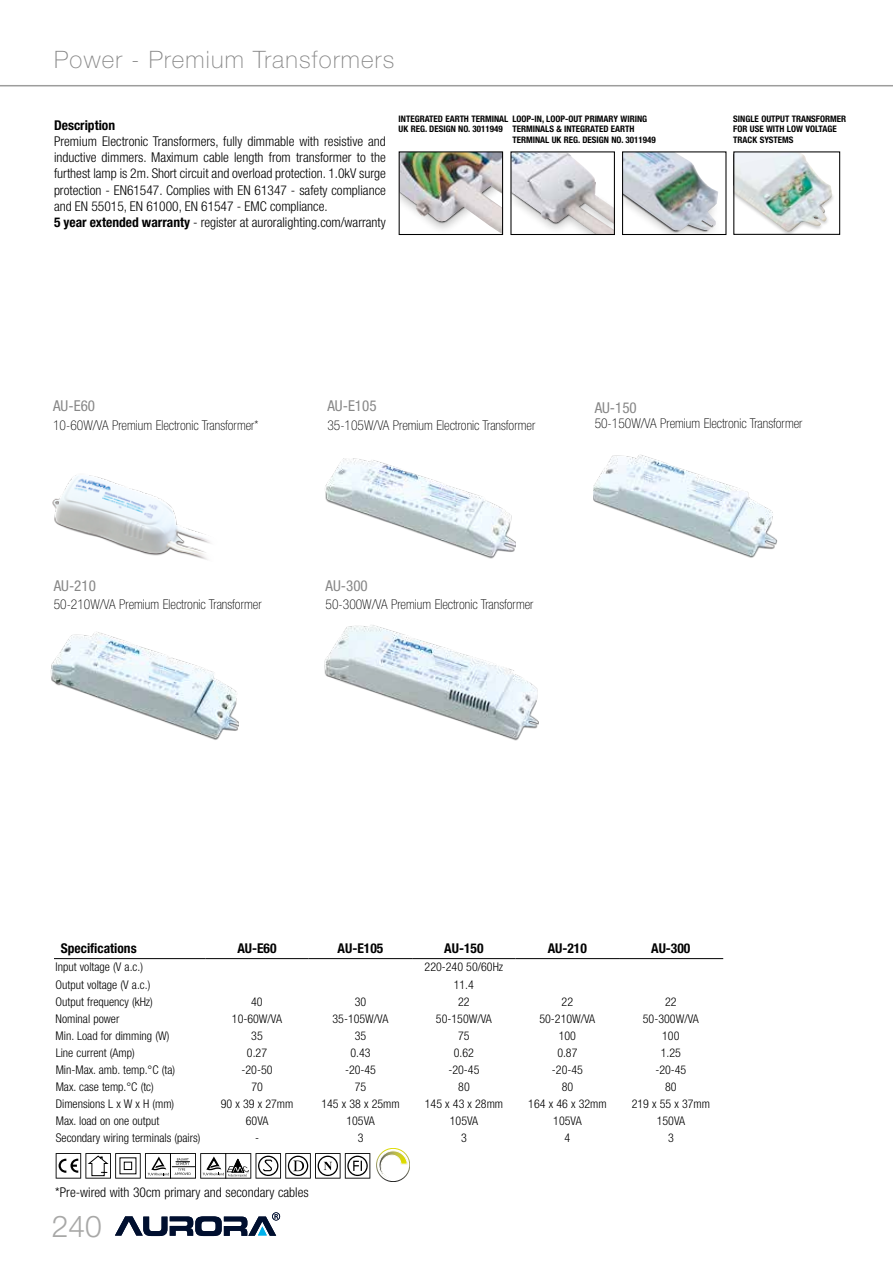
<style>
.page{position:relative;width:893px;height:1263px;background:#fff}
.page>*{position:absolute;margin:0;border:0;box-sizing:border-box;transform-origin:0 0}
.t1{font:300 30px "Helvetica Neue LT Std";color:#a8a8a7}
.t2{font:100 24px "Helvetica Neue LT Std";letter-spacing:.05em;color:#878787}
.t3{font:condensed 15px "Helvetica Neue LT Std";color:#878787}
.t4{font:300 condensed 13.5px/16.2px "Helvetica Neue LT Std";color:#000}
.t5{font:100 condensed 13.5px "Helvetica Neue LT Std";color:#000}
.t6{font:700 condensed 13.5px "Helvetica Neue LT Std";color:#000}
.t7{font:300 condensed 12px "Helvetica Neue LT Std";color:#000}
.t8{font:700 condensed 9px/10.8px "Helvetica Neue LT Std";color:#000}
.s1{font-weight:700}
</style>
<div class="page">
<svg style="left:115px;top:1212px;width:165px;height:24px"></svg>
<hr style="left:0;top:85px;width:893px;height:1px;background:#9d9d9c">
<img style="left:324px;top:625px;width:214px;height:116px">
<img style="left:52px;top:475px;width:158px;height:85px">
<hr style="left:54px;top:958px;width:151px;height:1px;background:#000">
<hr style="left:205px;top:958px;width:104px;height:1px;background:#000">
<hr style="left:309px;top:958px;width:103px;height:1px;background:#000">
<hr style="left:412px;top:958px;width:104px;height:1px;background:#000">
<hr style="left:516px;top:958px;width:103px;height:1px;background:#000">
<hr style="left:619px;top:958px;width:104px;height:1px;background:#000">
<img style="left:594px;top:454px;width:183px;height:104px">
<img style="left:325px;top:458px;width:191px;height:101px">
<img style="left:735px;top:153px;width:98px;height:80px">
<div style="left:733px;top:151px;width:107px;height:84px;border:1px solid #000"></div>
<img style="left:512px;top:153px;width:101px;height:80px">
<div style="left:510px;top:151px;width:105px;height:84px;border:1px solid #000"></div>
<img style="left:401px;top:153px;width:100px;height:80px">
<div style="left:399px;top:151px;width:104px;height:84px;border:1px solid #000"></div>
<div style="left:623px;top:186px;width:99px;height:48px;background:#000;opacity:.25"></div>
<div style="left:623px;top:190px;width:93px;height:42px;background:#000;opacity:.75"></div>
<img style="left:624px;top:153px;width:94px;height:78px">
<div style="left:622px;top:151px;width:104px;height:84px;border:1px solid #000"></div>
<img style="left:50px;top:632px;width:189px;height:108px">
<div style="left:376px;top:1148px;width:34px;height:34px;border:1px solid #fff;border-radius:50%"></div>
<svg style="left:378px;top:1150px;width:30px;height:29px"></svg>
<svg style="left:56px;top:1153px;width:314px;height:25px"></svg>
<h2 class="t2" style="left:54px;top:45px;width:342px">Power - Premium Transformers</h2>
<p class="t6" style="left:54px;top:117px;width:63px">Description</p>
<p class="t4" style="left:54px;top:133px;width:333px">Premium Electronic Transformers, fully dimmable with resistive and inductive dimmers. Maximum cable length from transformer to the furthest lamp is 2m. Short circuit and overload protection. 1.0kV surge protection - EN61547. Complies with EN 61347 - safety compliance and EN 55015, EN 61000, EN 61547 - EMC compliance.<br><span class="s1">5 year extended warranty</span> - register at auroralighting.com/warranty</p>
<p class="t8" style="left:399px;top:113px;width:111px">INTEGRATED EARTH TERMINAL<br>UK REG. DESIGN NO. 3011949</p>
<p class="t8" style="left:512px;top:113px;width:145px">LOOP-IN, LOOP-OUT PRIMARY WIRING<br>TERMINALS &amp; INTEGRATED EARTH<br>TERMINAL UK REG. DESIGN NO. 3011949</p>
<p class="t3" style="left:53px;top:397px;width:43px">AU-E60</p>
<p class="t3" style="left:327px;top:397px;width:51px">AU-E105</p>
<p class="t3" style="left:595px;top:399px;width:44px">AU-150</p>
<p class="t8" style="left:733px;top:113px;width:114px">SINGLE OUTPUT TRANSFORMER<br>FOR USE WITH LOW VOLTAGE<br>TRACK SYSTEMS</p>
<p class="t5" style="left:53px;top:417px;width:207px">10-60W/VA Premium Electronic Transformer*</p>
<p class="t5" style="left:327px;top:417px;width:209px">35-105W/VA Premium Electronic Transformer</p>
<p class="t5" style="left:595px;top:416px;width:209px">50-150W/VA Premium Electronic Transformer</p>
<p class="t3" style="left:54px;top:577px;width:44px">AU-210</p>
<p class="t3" style="left:326px;top:577px;width:44px">AU-300</p>
<p class="t5" style="left:54px;top:597px;width:209px">50-210W/VA Premium Electronic Transformer</p>
<p class="t5" style="left:326px;top:597px;width:209px">50-300W/VA Premium Electronic Transformer</p>
<p class="t6" style="left:61px;top:940px;width:77px">Specifications</p>
<p class="t6" style="left:237px;top:940px;width:41px">AU-E60</p>
<p class="t6" style="left:338px;top:940px;width:47px">AU-E105</p>
<p class="t6" style="left:444px;top:940px;width:41px">AU-150</p>
<p class="t6" style="left:548px;top:940px;width:41px">AU-210</p>
<p class="t6" style="left:651px;top:940px;width:41px">AU-300</p>
<p class="t7" style="left:56px;top:960px;width:89px">Input voltage (V a.c.)</p>
<p class="t7" style="left:425px;top:960px;width:80px">220-240 50/60Hz</p>
<p class="t7" style="left:56px;top:977px;width:96px">Output voltage (V a.c.)</p>
<p class="t7" style="left:454px;top:977px;width:22px">11.4</p>
<p class="t7" style="left:56px;top:994px;width:99px">Output frequency (kHz)</p>
<p class="t7" style="left:251px;top:994px;width:13px">40</p>
<p class="t7" style="left:355px;top:994px;width:13px">30</p>
<p class="t7" style="left:458px;top:994px;width:13px">22</p>
<p class="t7" style="left:562px;top:994px;width:13px">22</p>
<p class="t7" style="left:665px;top:994px;width:13px">22</p>
<p class="t7" style="left:56px;top:1011px;width:65px">Nominal power</p>
<p class="t7" style="left:232px;top:1011px;width:52px">10-60W/VA</p>
<p class="t7" style="left:332px;top:1011px;width:57px">35-105W/VA</p>
<p class="t7" style="left:436px;top:1011px;width:57px">50-150W/VA</p>
<p class="t7" style="left:539px;top:1011px;width:57px">50-210W/VA</p>
<p class="t7" style="left:643px;top:1011px;width:57px">50-300W/VA</p>
<p class="t7" style="left:56px;top:1028px;width:115px">Min. Load for dimming (W)</p>
<p class="t7" style="left:251px;top:1028px;width:13px">35</p>
<p class="t7" style="left:355px;top:1028px;width:13px">35</p>
<p class="t7" style="left:458px;top:1028px;width:13px">75</p>
<p class="t7" style="left:559px;top:1028px;width:19px">100</p>
<p class="t7" style="left:662px;top:1028px;width:19px">100</p>
<p class="t7" style="left:56px;top:1046px;width:81px">Line current (Amp)</p>
<p class="t7" style="left:247px;top:1046px;width:22px">0.27</p>
<p class="t7" style="left:350px;top:1046px;width:22px">0.43</p>
<p class="t7" style="left:454px;top:1046px;width:22px">0.62</p>
<p class="t7" style="left:557px;top:1046px;width:22px">0.87</p>
<p class="t7" style="left:661px;top:1046px;width:22px">1.25</p>
<p class="t7" style="left:56px;top:1063px;width:121px">Min-Max. amb. temp.°C (ta)</p>
<p class="t7" style="left:242px;top:1063px;width:33px">-20-50</p>
<p class="t7" style="left:345px;top:1063px;width:33px">-20-45</p>
<p class="t7" style="left:448px;top:1063px;width:33px">-20-45</p>
<p class="t7" style="left:552px;top:1063px;width:33px">-20-45</p>
<p class="t7" style="left:655px;top:1063px;width:33px">-20-45</p>
<p class="t7" style="left:56px;top:1080px;width:100px">Max. case temp.°C (tc)</p>
<p class="t7" style="left:251px;top:1080px;width:13px">70</p>
<p class="t7" style="left:355px;top:1080px;width:13px">75</p>
<p class="t7" style="left:458px;top:1080px;width:13px">80</p>
<p class="t7" style="left:562px;top:1080px;width:13px">80</p>
<p class="t7" style="left:665px;top:1080px;width:13px">80</p>
<p class="t7" style="left:56px;top:1097px;width:120px">Dimensions L x W x H (mm)</p>
<p class="t7" style="left:221px;top:1097px;width:74px">90 x 39 x 27mm</p>
<p class="t7" style="left:321px;top:1097px;width:80px">145 x 38 x 25mm</p>
<p class="t7" style="left:425px;top:1097px;width:80px">145 x 43 x 28mm</p>
<p class="t7" style="left:528px;top:1097px;width:80px">164 x 46 x 32mm</p>
<p class="t7" style="left:632px;top:1097px;width:80px">219 x 55 x 37mm</p>
<p class="t7" style="left:56px;top:1114px;width:105px">Max. load on one output</p>
<p class="t7" style="left:246px;top:1114px;width:24px">60VA</p>
<p class="t7" style="left:346px;top:1114px;width:30px">105VA</p>
<p class="t7" style="left:450px;top:1114px;width:30px">105VA</p>
<p class="t7" style="left:553px;top:1114px;width:30px">105VA</p>
<p class="t7" style="left:657px;top:1114px;width:30px">150VA</p>
<p class="t7" style="left:56px;top:1131px;width:146px">Secondary wiring terminals (pairs)</p>
<p class="t7" style="left:255px;top:1131px;width:5px">-</p>
<p class="t7" style="left:358px;top:1131px;width:7px">3</p>
<p class="t7" style="left:461px;top:1131px;width:7px">3</p>
<p class="t7" style="left:565px;top:1131px;width:7px">4</p>
<p class="t7" style="left:668px;top:1131px;width:7px">3</p>
<p class="t4" style="left:55px;top:1184px;width:255px">*Pre-wired with 30cm primary and secondary cables</p>
<h1 class="t1" style="left:52px;top:1208px;width:52px">240</h1>
</div>
